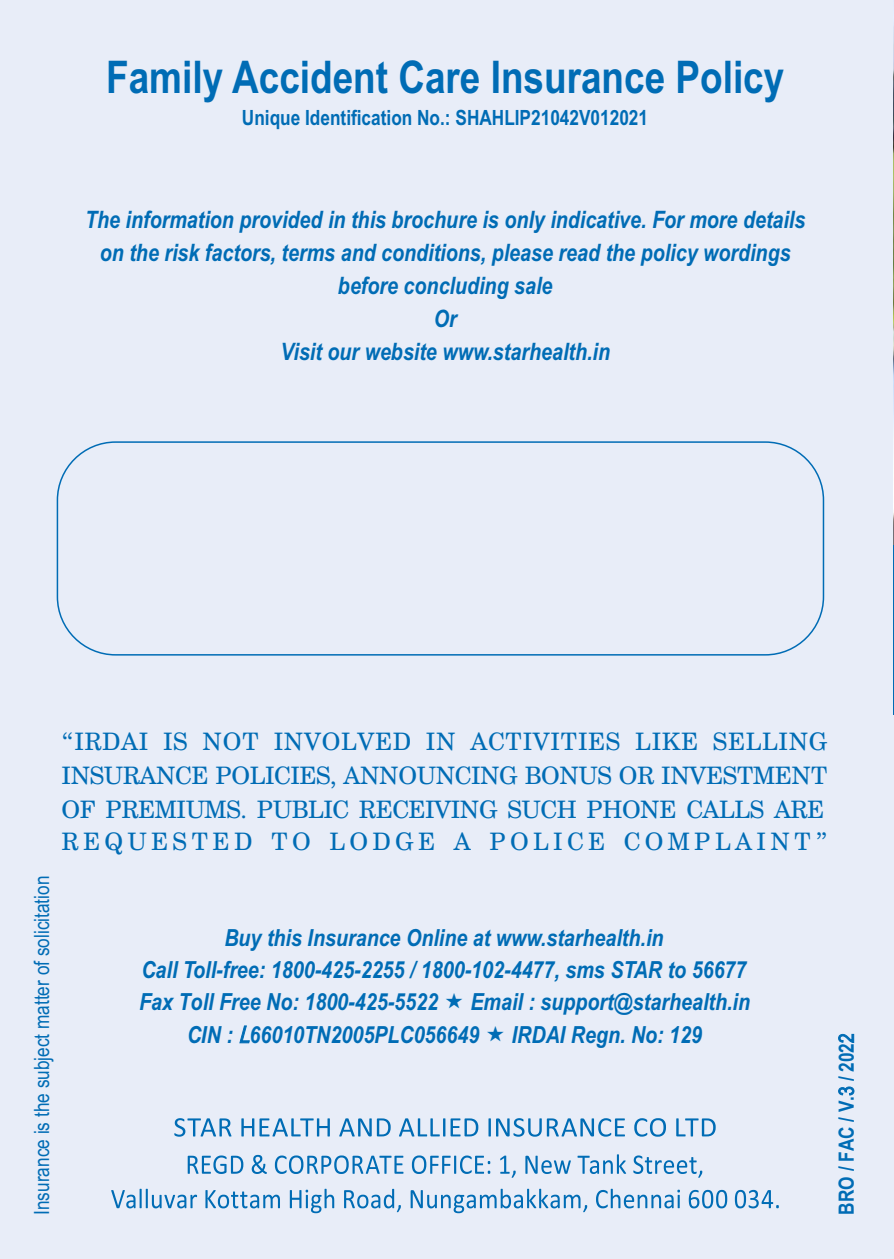
<style>
.page{position:relative;width:894px;height:1259px;background:#fff}
.page>*{position:absolute;margin:0;border:0;box-sizing:border-box;transform-origin:0 0}
.t1{font:700 45px "Arial Narrow";color:#006cb5}
.t2{font:italic 700 24px/33px "Arial Narrow";color:#006cb5;text-align:center}
.t3{font:24px/33.3px "Century Schlbk Cyrillic BT";letter-spacing:-.02em;color:#006cb5}
.t4{font:italic 700 23.4px/32.4px "Arial Narrow";color:#006cb5}
.t5{font:700 21px "Arial Narrow";color:#006cb5}
.t6{font:21px "Arial Narrow";color:#006cb5}
.s1{font-weight:400}
</style>
<div class="page">
<div style="left:0;top:0;width:893px;height:1258px;background:#e8edf8"></div>
<svg style="left:111px;top:1188px;width:667px;height:24px"></svg>
<svg style="left:188px;top:1154px;width:514px;height:23px"></svg>
<svg style="left:174px;top:1118px;width:541px;height:18px"></svg>
<div style="left:57px;top:441px;width:766px;height:214px;border:2px solid #006cb5;border-radius:58px"></div>
<hr style="left:893px;top:544px;width:1px;height:170px;background:#006cb5">
<img style="left:893px;top:0;width:1px;height:544px">
<h1 class="t1" style="left:106px;top:60px;width:679px">Family Accident Care Insurance Policy</h1>
<p class="t5" style="left:242px;top:109px;width:407px">Unique Identification No.: SHAHLIP21042V012021</p>
<p class="t2" style="left:85px;top:205px;width:721px">The information provided in this brochure is only indicative. For more details on the risk factors, terms and conditions, please read the policy wordings before concluding sale<br>Or<br>Visit our website www.starhealth.in</p>
<p class="t3" style="left:62px;top:727px;width:767px">“IRDAI IS NOT INVOLVED IN ACTIVITIES LIKE SELLING INSURANCE POLICIES, ANNOUNCING BONUS OR INVESTMENT OF PREMIUMS. PUBLIC RECEIVING SUCH PHONE CALLS ARE REQUESTED TO LODGE A POLICE COMPLAINT”</p>
<p class="t6" style="left:34px;top:1214px;width:340px;rotate:-90deg">Insurance is the subject matter of solicitation</p>
<p class="t4" style="left:139px;top:923px;width:608px;text-indent:85px">Buy this Insurance Online at www.starhealth.in<br>Call Toll-free: 1800-425-2255 / 1800-102-4477, sms STAR to 56677<br>Fax Toll Free No: 1800-425-5522</p>
<p class="t4" style="left:187px;top:987px;width:564px;text-indent:283px">Email : support@starhealth.in<br>CIN : <span class="s1">L</span>66010TN2005PLC056649</p>
<p class="t4" style="left:511px;top:1020px;width:192px">IRDAI Regn. No: 129</p>
<p class="t5" style="left:838px;top:1214px;width:182px;rotate:-90deg">BRO / FAC / V.<span class="s1">3</span> / 202<span class="s1">2</span></p>
</div>
